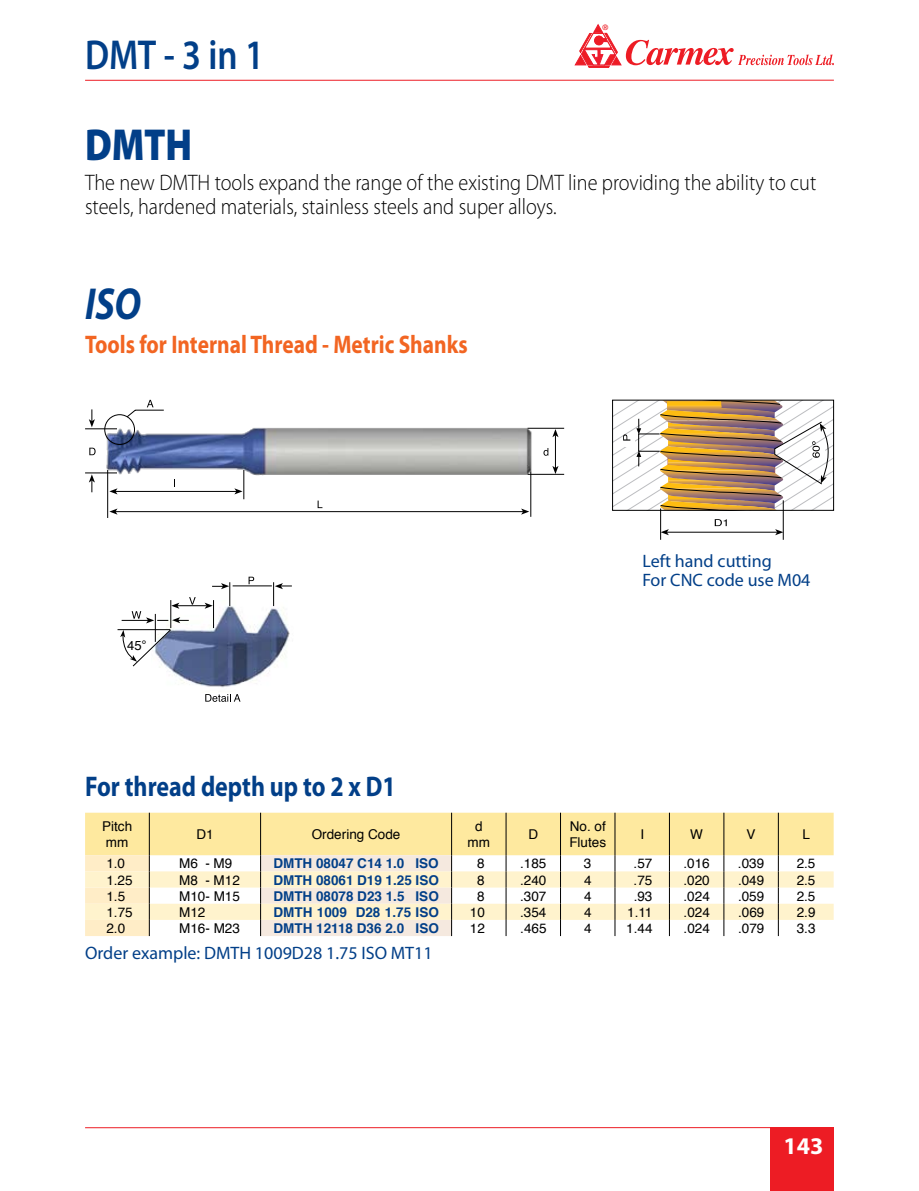
<style>
.page{position:relative;width:919px;height:1191px;background:#fff}
.page>*{position:absolute;margin:0;border:0;box-sizing:border-box;transform-origin:0 0}
.t1{font:900 45px "Myriad Pro";color:#023f88;scale:.84 1}
.t2{font:italic 700 45px "Myriad Pro";color:#023f88;scale:.84 1}
.t3{font:600 42px "Myriad Pro";color:#023f88;scale:.84 1}
.t4{font:700 28.5px "Myriad Pro";color:#023f88;scale:.84 1}
.t5{font:700 25.5px "Myriad Pro";color:#f26522;scale:.84 1}
.t6{font:700 24px "Myriad Pro";color:#fff}
.t7{font:300 22.5px/24px "Myriad Pro";color:#000;scale:.9 1}
.t8{font:18px/19.5px "Myriad Pro";color:#023f88}
.t9{font:13.5px/16.2px "Helvetica";color:#000}
.t10{font:700 13.5px "Helvetica";color:#023f88}
.t11{font:13.05px "Helvetica";color:#000}
.t12{font:500 10.5px "Win Soft Pro";color:#ed1c24}
.s1{font-family:"Arial"}
</style>
<div class="page">
<hr style="left:85px;top:80px;width:748px;height:1px;background:#ed1c24">
<svg style="left:575px;top:24px;width:258px;height:44px"></svg>
<hr style="left:85px;top:1127px;width:748px;height:1px;background:#ed1c24">
<div style="left:770px;top:1127px;width:63px;height:64px;background:#ed1c24"></div>
<svg style="left:85px;top:812px;width:748px;height:124px"></svg>
<hr style="left:660px;top:508px;width:1px;height:32px;background:#000">
<hr style="left:783px;top:500px;width:1px;height:40px;background:#000">
<svg style="left:714px;top:519px;width:12px;height:7px"></svg>
<hr style="left:666px;top:532px;width:111px;height:1px;background:#000">
<svg style="left:660px;top:529px;width:8px;height:6px"></svg>
<svg style="left:775px;top:529px;width:8px;height:6px"></svg>
<svg style="left:612px;top:399px;width:222px;height:112px"></svg>
<img style="left:86px;top:414px;width:468px;height:86px">
<svg style="left:89px;top:448px;width:7px;height:7px"></svg>
<svg style="left:543px;top:448px;width:5px;height:8px"></svg>
<svg style="left:109px;top:488px;width:8px;height:6px"></svg>
<svg style="left:109px;top:508px;width:8px;height:6px"></svg>
<svg style="left:521px;top:508px;width:8px;height:6px"></svg>
<svg style="left:89px;top:409px;width:6px;height:18px"></svg>
<svg style="left:89px;top:474px;width:6px;height:18px"></svg>
<hr style="left:555px;top:435px;width:1px;height:35px;background:#000">
<svg style="left:552px;top:429px;width:6px;height:8px"></svg>
<svg style="left:552px;top:466px;width:6px;height:8px"></svg>
<hr style="left:107px;top:470px;width:1px;height:48px;background:#000">
<hr style="left:530px;top:471px;width:1px;height:46px;background:#000">
<svg style="left:234px;top:470px;width:10px;height:29px"></svg>
<svg style="left:126px;top:400px;width:38px;height:17px"></svg>
<div style="left:104px;top:414px;width:31px;height:31px;border:1px solid #000;border-radius:50%"></div>
<hr style="left:85px;top:472px;width:32px;height:1px;background:#000">
<hr style="left:527px;top:474px;width:37px;height:1px;background:#000">
<hr style="left:527px;top:428px;width:37px;height:1px;background:#000">
<hr style="left:115px;top:491px;width:122px;height:1px;background:#000">
<hr style="left:115px;top:511px;width:408px;height:1px;background:#000">
<hr style="left:85px;top:428px;width:32px;height:1px;background:#000">
<svg style="left:317px;top:500px;width:5px;height:8px"></svg>
<img style="left:167px;top:600px;width:123px;height:88px">
<svg style="left:205px;top:694px;width:35px;height:8px"></svg>
<hr style="left:175px;top:605px;width:32px;height:1px;background:#000">
<hr style="left:232px;top:585px;width:40px;height:1px;background:#000">
<svg style="left:204px;top:582px;width:26px;height:46px"></svg>
<svg style="left:273px;top:582px;width:19px;height:24px"></svg>
<svg style="left:248px;top:576px;width:6px;height:8px"></svg>
<hr style="left:117px;top:629px;width:53px;height:1px;background:#000">
<svg style="left:120px;top:597px;width:76px;height:70px"></svg>
<h2 class="t3" style="left:85px;top:28px;width:214px">DMT - 3 in 1</h2>
<p class="t12" style="left:602px;top:23px;width:8px">®</p>
<h1 class="t1" style="left:85px;top:120px;width:129px">DMTH</h1>
<h3 class="t7" style="left:85px;top:171px;width:813px">The new DMTH tools expand the range of the existing DMT line providing the ability to cut steels, hardened materials, stainless steels and super alloys.</h3>
<h1 class="t2" style="left:85px;top:274px;width:68px">ISO</h1>
<h3 class="t5" style="left:85px;top:327px;width:457px">Tools for Internal Thread - Metric Shanks</h3>
<p class="t11" style="left:127px;top:640px;width:21px">45<span class="s1">°</span></p>
<h3 class="t8" style="left:642px;top:551px;width:169px">Left hand cutting<br>For CNC code use M04</h3>
<h3 class="t4" style="left:85px;top:768px;width:371px">For thread depth up to 2 x D1</h3>
<p class="t9" style="left:102px;top:819px;width:32px">Pitch mm</p>
<p class="t9" style="left:196px;top:827px;width:19px">D1</p>
<p class="t9" style="left:312px;top:827px;width:90px">Ordering Code</p>
<p class="t9" style="left:467px;top:819px;width:24px;text-align:center">d mm</p>
<p class="t9" style="left:528px;top:827px;width:11px">D</p>
<p class="t9" style="left:569px;top:819px;width:38px">No. of<br>Flutes</p>
<p class="t9" style="left:640px;top:827px;width:5px">I</p>
<p class="t9" style="left:690px;top:827px;width:14px">W</p>
<p class="t9" style="left:746px;top:827px;width:11px">V</p>
<p class="t9" style="left:802px;top:827px;width:9px">L</p>
<p class="t9" style="left:106px;top:856px;width:20px">1.0</p>
<p class="t9" style="left:179px;top:856px;width:55px">M6 - M9</p>
<p class="t10" style="left:273px;top:858px;width:167px">DMTH 08047 C14 1.0 ISO</p>
<p class="t9" style="left:477px;top:856px;width:9px">8</p>
<p class="t9" style="left:520px;top:856px;width:28px">.185</p>
<p class="t9" style="left:584px;top:856px;width:9px">3</p>
<p class="t9" style="left:633px;top:856px;width:20px">.57</p>
<p class="t9" style="left:683px;top:856px;width:28px">.016</p>
<p class="t9" style="left:738px;top:856px;width:28px">.039</p>
<p class="t9" style="left:796px;top:856px;width:20px">2.5</p>
<p class="t9" style="left:106px;top:872px;width:28px">1.25</p>
<p class="t9" style="left:179px;top:872px;width:62px">M8 - M12</p>
<p class="t10" style="left:273px;top:874px;width:167px">DMTH 08061 D19 1.25 ISO</p>
<p class="t9" style="left:477px;top:872px;width:9px">8</p>
<p class="t9" style="left:520px;top:872px;width:28px">.240</p>
<p class="t9" style="left:584px;top:872px;width:9px">4</p>
<p class="t9" style="left:633px;top:872px;width:20px">.75</p>
<p class="t9" style="left:683px;top:872px;width:28px">.020</p>
<p class="t9" style="left:738px;top:872px;width:28px">.049</p>
<p class="t9" style="left:796px;top:872px;width:20px">2.5</p>
<p class="t9" style="left:106px;top:889px;width:20px">1.5</p>
<p class="t9" style="left:179px;top:889px;width:62px">M10- M15</p>
<p class="t10" style="left:273px;top:890px;width:167px">DMTH 08078 D23 1.5 ISO</p>
<p class="t9" style="left:477px;top:889px;width:9px">8</p>
<p class="t9" style="left:520px;top:889px;width:28px">.307</p>
<p class="t9" style="left:584px;top:889px;width:9px">4</p>
<p class="t9" style="left:633px;top:889px;width:20px">.93</p>
<p class="t9" style="left:683px;top:889px;width:28px">.024</p>
<p class="t9" style="left:738px;top:889px;width:28px">.059</p>
<p class="t9" style="left:796px;top:889px;width:20px">2.5</p>
<p class="t9" style="left:106px;top:905px;width:28px">1.75</p>
<p class="t9" style="left:179px;top:905px;width:28px">M12</p>
<p class="t10" style="left:273px;top:906px;width:167px">DMTH 1009 D28 1.75 ISO</p>
<p class="t9" style="left:470px;top:905px;width:17px">10</p>
<p class="t9" style="left:520px;top:905px;width:28px">.354</p>
<p class="t9" style="left:584px;top:905px;width:9px">4</p>
<p class="t9" style="left:627px;top:905px;width:27px">1.11</p>
<p class="t9" style="left:683px;top:905px;width:28px">.024</p>
<p class="t9" style="left:738px;top:905px;width:28px">.069</p>
<p class="t9" style="left:796px;top:905px;width:20px">2.9</p>
<p class="t9" style="left:106px;top:921px;width:20px">2.0</p>
<p class="t9" style="left:179px;top:921px;width:62px">M16- M23</p>
<p class="t10" style="left:273px;top:922px;width:167px">DMTH 12118 D36 2.0 ISO</p>
<p class="t9" style="left:470px;top:921px;width:17px">12</p>
<p class="t9" style="left:520px;top:921px;width:28px">.465</p>
<p class="t9" style="left:584px;top:921px;width:9px">4</p>
<p class="t9" style="left:626px;top:921px;width:28px">1.44</p>
<p class="t9" style="left:683px;top:921px;width:28px">.024</p>
<p class="t9" style="left:738px;top:921px;width:28px">.079</p>
<p class="t9" style="left:796px;top:921px;width:20px">3.3</p>
<h3 class="t8" style="left:85px;top:942px;width:349px">Order example: DMTH 1009D28 1.75 ISO MT11</h3>
<h3 class="t6" style="left:783px;top:1129px;width:41px">143</h3>
</div>
